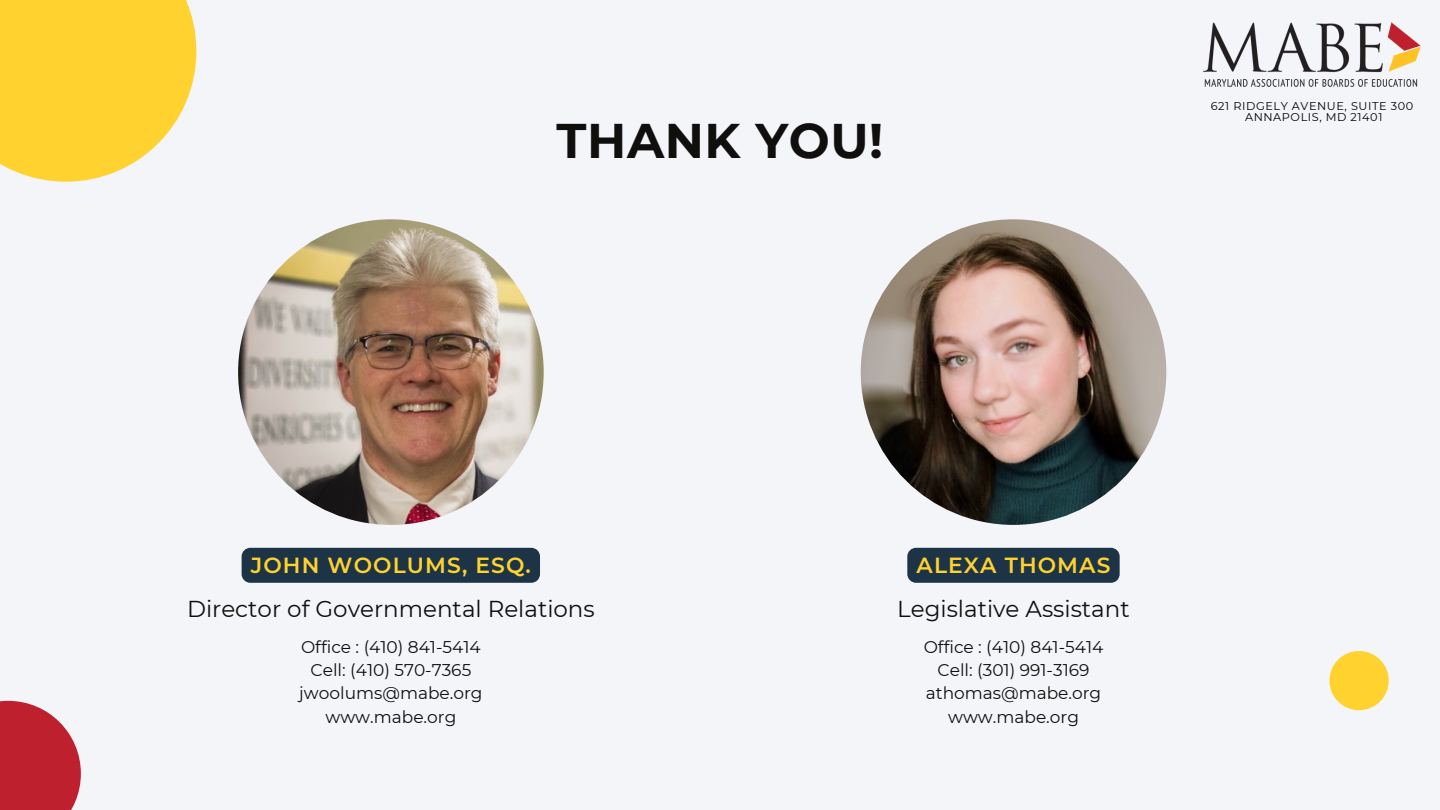
<style>
.page{position:relative;width:1440px;height:810px;background:#f3f5f9}
.page>*{position:absolute;margin:0;border:0;box-sizing:border-box;transform-origin:0 0}
.t1{font:700 48.6px "Montserrat";letter-spacing:.01em;color:#100f0d}
.t2{font:23px "Montserrat";color:#100f0d}
.t3{font:600 21.8px "Montserrat";letter-spacing:.05em;color:#ffd230}
.t4{font:17px/23.2px "Montserrat";color:#100f0d;text-align:center}
.t5{font:11.3px/11px "Montserrat";letter-spacing:.05em;color:#000;text-align:center}
</style>
<div class="page">
<img style="left:238px;top:219px;width:306px;height:306px;border-radius:50%">
<img style="left:861px;top:219px;width:305px;height:306px;border-radius:50%">
<svg style="left:0;top:701px;width:81px;height:109px;background:#c53e4a"></svg>
<svg style="left:0;top:0;width:196px;height:182px;background:#fdd546"></svg>
<div style="left:1329px;top:651px;width:60px;height:59px;background:#ffd230;border-radius:50%"></div>
<img style="left:1203px;top:22px;width:217px;height:65px">
<div style="left:242px;top:548px;width:298px;height:35px;background:#1d3447"></div>
<div style="left:907px;top:548px;width:213px;height:35px;background:#1d3447"></div>
<h1 class="t1" style="left:557px;top:111px;width:328px">THANK YOU!</h1>
<p class="t5" style="left:1211px;top:101px;width:204px">621 RIDGELY AVENUE, SUITE 300<br>ANNAPOLIS, MD 21401</p>
<p class="t3" style="left:251px;top:552px;width:282px">JOHN WOOLUMS, ESQ.</p>
<p class="t3" style="left:917px;top:552px;width:195px">ALEXA THOMAS</p>
<h2 class="t2" style="left:187px;top:595px;width:409px">Director of Governmental Relations</h2>
<h2 class="t2" style="left:897px;top:595px;width:234px">Legislative Assistant</h2>
<p class="t4" style="left:299px;top:635px;width:185px">Office : (410) 841-5414<br>Cell: (410) 570-7365 jwoolums@mabe.org www.mabe.org</p>
<p class="t4" style="left:924px;top:635px;width:181px">Office : (410) 841-5414<br>Cell: (301) 991-3169 athomas@mabe.org www.mabe.org</p>
</div>
